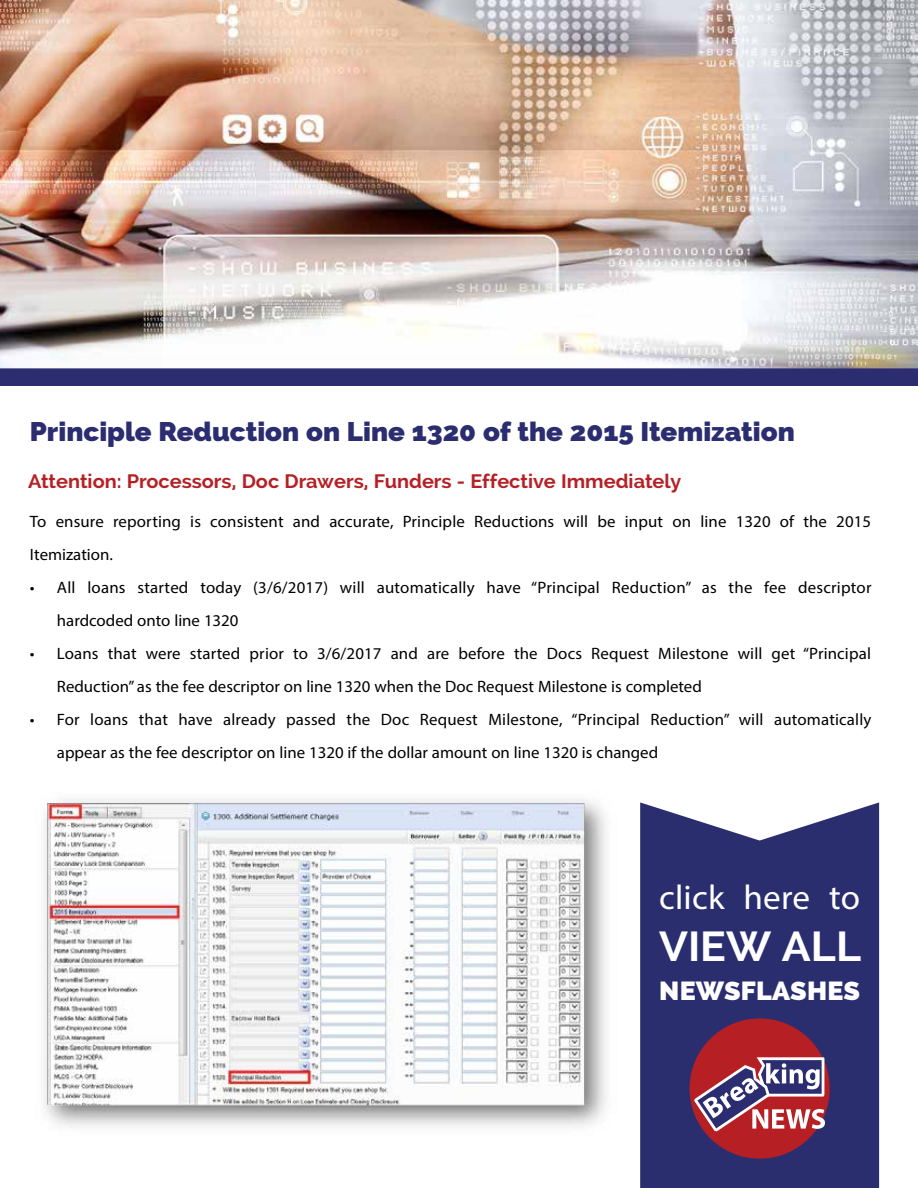
<style>
.page{position:relative;width:918px;height:1188px;background:#fff}
.page>*{position:absolute;margin:0;border:0;box-sizing:border-box;transform-origin:0 0}
.t1{font:700 42px "Raleway";color:#fff}
.t2{font:34.5px "Myriad Pro";letter-spacing:.005em;color:#fff}
.t3{font:800 27px "Raleway";color:#2b2d70}
.t4{font:800 26.25px "Raleway";letter-spacing:.01em;color:#fff}
.t5{font:700 19.5px "Raleway";color:#b62025}
.t6{font:16.5px/33px "Myriad Pro";letter-spacing:.01em;color:#000}
</style>
<div class="page">
<div style="left:640px;top:802px;width:239px;height:386px;background:#2a2e6f"></div>
<div style="left:690px;top:1018px;width:140px;height:141px;background:#b62025;border-radius:50%"></div>
<div style="left:0;top:356px;width:918px;height:30px;background:#2b2d70"></div>
<img style="left:0;top:0;width:918px;height:368px">
<img style="left:43px;top:799px;width:563px;height:328px">
<svg style="left:694px;top:1057px;width:131px;height:74px"></svg>
<h3 class="t3" style="left:30px;top:416px;width:766px">Principle Reduction on Line 1320 of the 2015 Itemization</h3>
<p class="t5" style="left:28px;top:470px;width:655px">Attention: Processors, Doc Drawers, Funders - Effective Immediately</p>
<p class="t6" style="left:30px;top:505px;width:843px">To ensure reporting is consistent and accurate, Principle Reductions will be input on line 1320 of the 2015<br>Itemization.</p>
<p class="t6" style="left:57px;top:571px;width:816px;text-indent:-27px">• All loans started today (3/6/2017) will automatically have “Principal Reduction” as the fee descriptor hardcoded onto line 1320</p>
<p class="t6" style="left:57px;top:637px;width:816px;text-indent:-27px">• Loans that were started prior to 3/6/2017 and are before the Docs Request Milestone will get “Principal<br>Reduction” as the fee descriptor on line 1320 when the Doc Request Milestone is completed</p>
<p class="t6" style="left:57px;top:703px;width:816px;text-indent:-27px">• For loans that have already passed the Doc Request Milestone, “Principal Reduction” will automatically appear as the fee descriptor on line 1320 if the dollar amount on line 1320 is changed</p>
<h2 class="t2" style="left:659px;top:876px;width:202px">click here to</h2>
<h1 class="t1" style="left:659px;top:922px;width:204px">VIEW ALL</h1>
<h3 class="t4" style="left:659px;top:976px;width:202px">NEWSFLASHES</h3>
</div>
